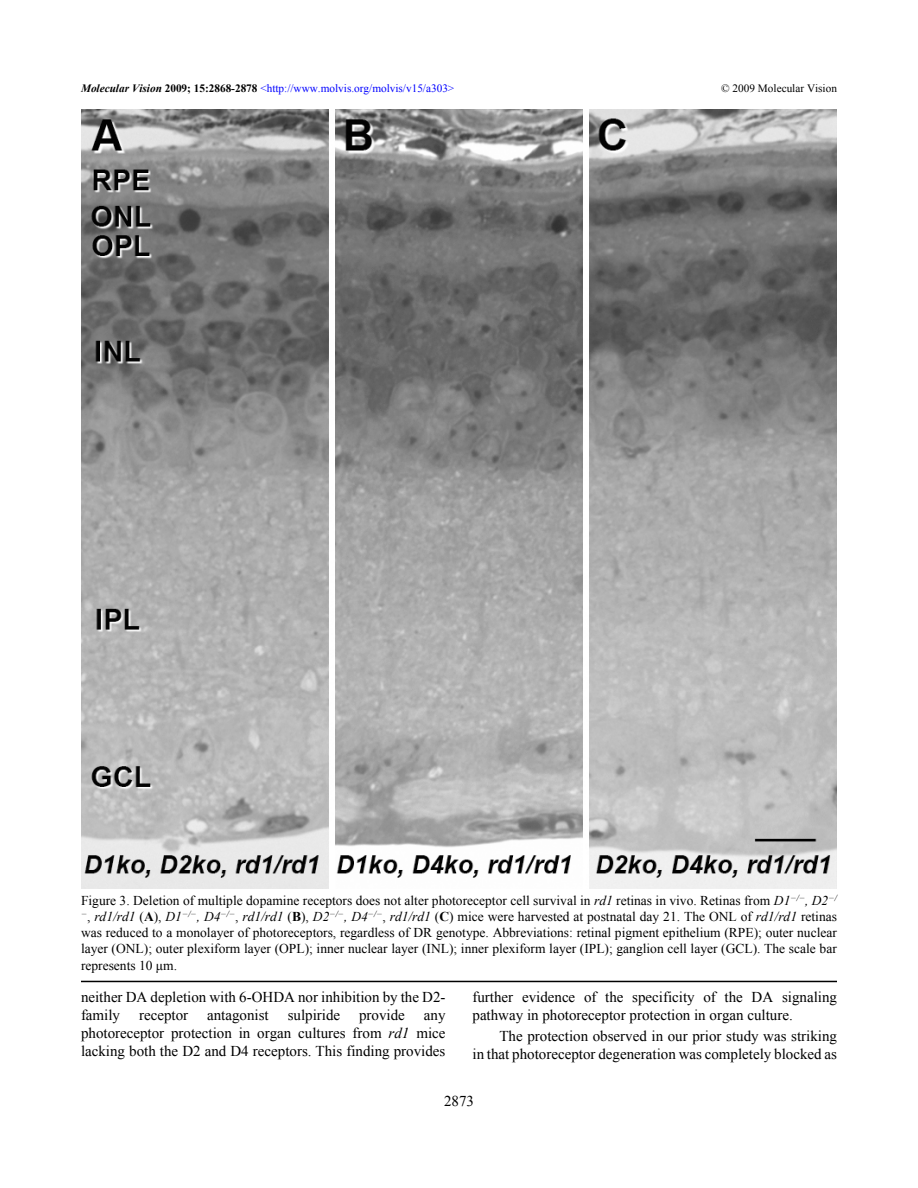
<style>
.page{position:relative;width:918px;height:1188px;background:#fff}
.page>*{position:absolute;margin:0;border:0;box-sizing:border-box;transform-origin:0 0}
.t1{font:15px/18px "Times New Roman";color:#000}
.t2{font:13.5px/16.2px "Times New Roman";color:#000;text-align:justify}
.t3{font:11.25px "Times New Roman";color:#00f}
.t4{font:11.25px "Times New Roman";color:#000}
.s1{font-weight:700;font-style:italic;color:#000}
.s2{font-weight:700;color:#000}
.s3{font-style:italic}
.s4{font-weight:700}
</style>
<div class="page">
<img style="left:81px;top:109px;width:756px;height:780px">
<hr style="left:81px;top:981px;width:756px;height:1px;background:#000">
<p class="t3" style="left:81px;top:82px;width:375px"><span class="s1">Molecular Vision</span> <span class="s2">2009; 15:2868-2878</span> &lt;http://www.molvis.org/molvis/v15/a303&gt;</p>
<p class="t4" style="left:721px;top:82px;width:117px">© 2009 Molecular Vision</p>
<p class="t2" style="left:81px;top:892px;width:758px">Figure 3. Deletion of multiple dopamine receptors does not alter photoreceptor cell survival in <span class="s3">rd1</span> retinas in vivo. Retinas from <span class="s3">D1</span><sup>−/−</sup><span class="s3">, D2</span><sup>−/ −</sup>, <span class="s3">rd1/rd1</span> (<span class="s4">A</span>), <span class="s3">D1</span><sup>−/−</sup><span class="s3">, D4</span><sup>−/−</sup>, <span class="s3">rd1/rd1</span> (<span class="s4">B</span>), <span class="s3">D2</span><sup>−/−</sup><span class="s3">, D4</span><sup>−/−</sup>, <span class="s3">rd1/rd1</span> (<span class="s4">C</span>) mice were harvested at postnatal day 21. The ONL of <span class="s3">rd1/rd1</span> retinas was reduced to a monolayer of photoreceptors, regardless of DR genotype. Abbreviations: retinal pigment epithelium (RPE); outer nuclear layer (ONL); outer plexiform layer (OPL); inner nuclear layer (INL); inner plexiform layer (IPL); ganglion cell layer (GCL). The scale bar represents 10 μm.</p>
<p class="t1" style="left:81px;top:988px;width:366px">neither DA depletion with 6-OHDA nor inhibition by the D2- family</p>
<p class="t1" style="left:139px;top:1006px;width:51px">receptor</p>
<p class="t1" style="left:207px;top:1006px;width:63px">antagonist</p>
<p class="t1" style="left:288px;top:1006px;width:54px">sulpiride</p>
<p class="t1" style="left:359px;top:1006px;width:47px">provide</p>
<p class="t1" style="left:81px;top:1006px;width:366px;text-align:justify;text-indent:343px">any photoreceptor protection in organ cultures from <span class="s3">rd1</span> mice lacking both the D2 and D4 receptors. This finding provides</p>
<p class="t1" style="left:472px;top:988px;width:366px">further evidence of the specificity of the DA signaling pathway in photoreceptor protection in organ culture.</p>
<p class="t1" style="left:472px;top:1027px;width:366px;text-align:right">The protection observed in our prior study was striking<br>in that photoreceptor degeneration was completely blocked as</p>
<p class="t1" style="left:444px;top:1092px;width:31px">2873</p>
</div>
